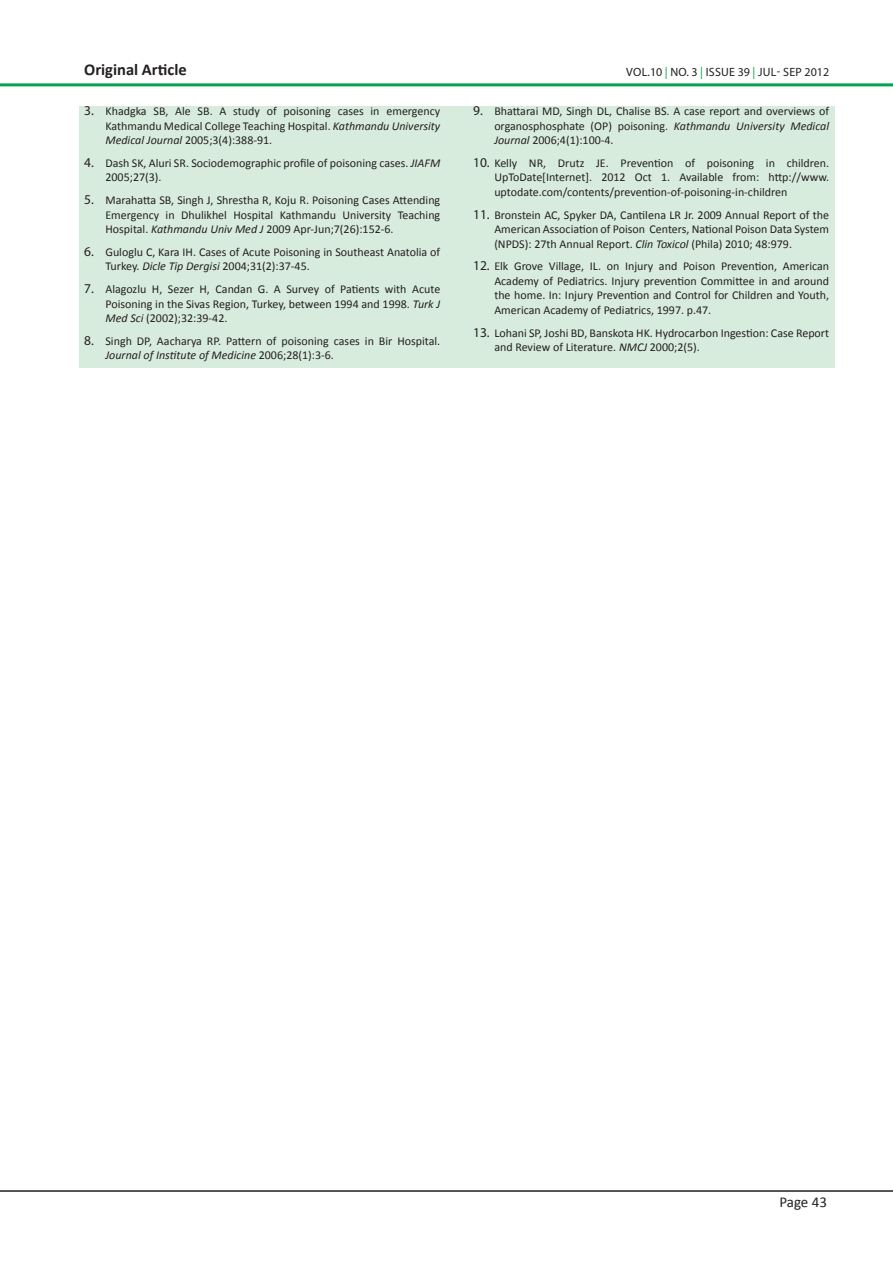
<style>
.page{position:relative;width:893px;height:1263px;background:#fff}
.page>*{position:absolute;margin:0;border:0;box-sizing:border-box;transform-origin:0 0}
.Abstract_Words{font:700 16.5px "Calibri";color:#231f20}
.t1{font:15px "Calibri";letter-spacing:-.005em;color:#231f20}
.Refrence_Text{font:12px/14.4px "Calibri";color:#231f20;text-align:justify}
.t2{font:12px "Myriad Pro";letter-spacing:.02em;color:#231f20}
.s1{font-family:"Myriad Pro";font-size:13.5px}
.s2{font-style:italic}
.s3{color:#00a54f}
</style>
<div class="page">
<hr style="left:0;top:1190px;width:893px;height:2px;background:#231f20">
<hr style="left:0;top:83px;width:893px;height:3px;background:#00a54f">
<div style="left:80px;top:106px;width:755px;height:261px;background:#d8ecdd"></div>
<p class="Abstract_Words" style="left:84px;top:58px;width:104px">Original Article</p>
<p class="Refrence_Text" style="left:105px;top:104px;width:336px;text-indent:-21px"><span class="s1">3.</span> Khadgka SB, Ale SB. A study of poisoning cases in emergency Kathmandu Medical College Teaching Hospital. <span class="s2">Kathmandu University Medical Journal</span> 2005;3(4):388-91.</p>
<p class="Refrence_Text" style="left:105px;top:156px;width:336px;text-indent:-21px"><span class="s1">4.</span> Dash SK, Aluri SR. Sociodemographic profile of poisoning cases. <span class="s2">JIAFM<br></span>2005;27(3).</p>
<p class="Refrence_Text" style="left:105px;top:193px;width:336px;text-indent:-21px"><span class="s1">5.</span> Marahatta SB, Singh J, Shrestha R, Koju R. Poisoning Cases Attending Emergency in Dhulikhel Hospital Kathmandu University Teaching Hospital. <span class="s2">Kathmandu Univ Med J</span> 2009 Apr-Jun;7(26):152-6.</p>
<p class="Refrence_Text" style="left:105px;top:245px;width:336px;text-indent:-21px"><span class="s1">6.</span> Guloglu C, Kara IH. Cases of Acute Poisoning in Southeast Anatolia of<br>Turkey. <span class="s2">Dicle Tip Dergisi</span> 2004;31(2):37-45.</p>
<p class="Refrence_Text" style="left:105px;top:282px;width:336px;text-indent:-21px"><span class="s1">7.</span> Alagozlu H, Sezer H, Candan G. A Survey of Patients with Acute Poisoning in the Sivas Region, Turkey, between 1994 and 1998. <span class="s2">Turk J Med Sci</span> (2002);32:39-42.</p>
<p class="Refrence_Text" style="left:105px;top:334px;width:336px;text-indent:-21px"><span class="s1">8.</span> Singh DP, Aacharya RP. Pattern of poisoning cases in Bir Hospital.<br><span class="s2">Journal of Institute of Medicine</span> 2006;28(1):3-6.</p>
<p class="t2" style="left:626px;top:65px;width:204px">VOL.10 <span class="s3">|</span> NO. 3 <span class="s3">|</span> ISSUE 39 <span class="s3">|</span> JUL- SEP 2012</p>
<p class="Refrence_Text" style="left:494px;top:104px;width:336px;text-indent:-21px"><span class="s1">9.</span> Bhattarai MD, Singh DL, Chalise BS. A case report and overviews of organosphosphate (OP) poisoning. <span class="s2">Kathmandu University Medical Journal</span> 2006;4(1):100-4.</p>
<p class="Refrence_Text" style="left:494px;top:156px;width:336px;text-indent:-21px"><span class="s1">10.</span> Kelly NR, Drutz JE. Prevention of poisoning in children.<br>UpToDate[Internet]. 2012 Oct 1. Available from: http://www. uptodate.com/contents/prevention-of-poisoning-in-children</p>
<p class="Refrence_Text" style="left:494px;top:208px;width:336px;text-indent:-21px"><span class="s1">11.</span> Bronstein AC, Spyker DA, Cantilena LR Jr. 2009 Annual Report of the American Association of Poison Centers, National Poison Data System (NPDS): 27th Annual Report. <span class="s2">Clin Toxicol</span> (Phila) 2010; 48:979.</p>
<p class="Refrence_Text" style="left:494px;top:259px;width:336px;text-indent:-21px"><span class="s1">12.</span> Elk Grove Village, IL. on Injury and Poison Prevention, American Academy of Pediatrics. Injury prevention Committee in and around the home. In: Injury Prevention and Control for Children and Youth, American Academy of Pediatrics, 1997. p.47.</p>
<p class="Refrence_Text" style="left:494px;top:325px;width:336px;text-indent:-21px"><span class="s1">13.</span> Lohani SP, Joshi BD, Banskota HK. Hydrocarbon Ingestion: Case Report and Review of Literature. <span class="s2">NMCJ</span> 2000;2(5).</p>
<p class="t1" style="left:779px;top:1193px;width:49px">Page 43</p>
</div>
